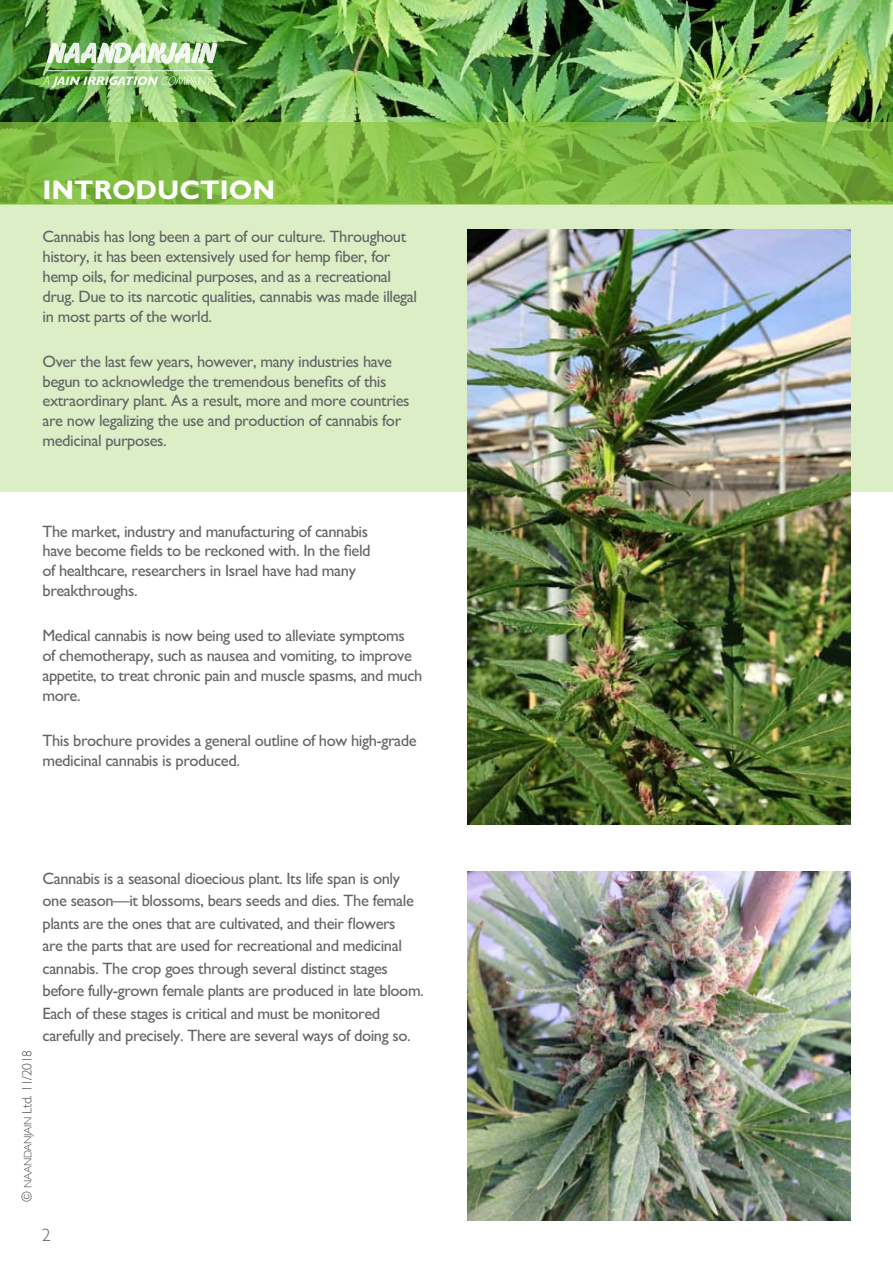
<style>
.page{position:relative;width:893px;height:1263px;background:#fff}
.page>*{position:absolute;margin:0;border:0;box-sizing:border-box;transform-origin:0 0}
.t1{font:700 27px "M Gill Sans";color:#fff}
.t2{font:300 18px "M Gill Sans";color:#636467}
.t3{font:16.5px/19.8px "M Gill Sans";letter-spacing:-.025em;color:#636467}
.t4{font:300 13.5px "M Gill Sans";letter-spacing:-.03em;color:#4d4d4f}
.s1{font-size:10.8px}
</style>
<div class="page">
<img style="left:0;top:0;width:893px;height:122px">
<div style="left:0;top:205px;width:893px;height:286px;background:#dceec5"></div>
<svg style="left:0;top:122px;width:892px;height:83px;background:#81bb44"></svg>
<svg style="left:43px;top:76px;width:170px;height:12px;background:#a0cb89"></svg>
<img style="left:47px;top:42px;width:171px;height:22px">
<hr style="left:47px;top:70px;width:166px;height:1px;background:#fff">
<hr style="left:892px;top:205px;width:1px;height:286px;background:#8cc63f">
<hr style="left:892px;top:122px;width:1px;height:83px;background:#8cc63f">
<img style="left:468px;top:230px;width:382px;height:594px">
<img style="left:468px;top:871px;width:382px;height:349px">
<h1 class="t1" style="left:43px;top:175px;width:234px">INTRODUCTION</h1>
<p class="t3" style="left:43px;top:227px;width:376px">Cannabis has long been a part of our culture. Throughout history, it has been extensively used for hemp fiber, for hemp oils, for medicinal purposes, and as a recreational drug. Due to its narcotic qualities, cannabis was made illegal in most parts of the world.</p>
<p class="t3" style="left:43px;top:352px;width:368px">Over the last few years, however, many industries have begun to acknowledge the tremendous benefits of this extraordinary plant. As a result, more and more countries are now legalizing the use and production of cannabis for medicinal purposes.</p>
<p class="t3" style="left:43px;top:521px;width:330px">The market, industry and manufacturing of cannabis have become fields to be reckoned with. In the field of healthcare, researchers in Israel have had many breakthroughs.</p>
<p class="t3" style="left:43px;top:626px;width:381px">Medical cannabis is now being used to alleviate symptoms<br>of chemotherapy, such as nausea and vomiting, to improve appetite, to treat chronic pain and muscle spasms, and much more.</p>
<p class="t3" style="left:43px;top:731px;width:376px">This brochure provides a general outline of how high-grade medicinal cannabis is produced.</p>
<p class="t4" style="left:20px;top:1202px;width:153px;rotate:-90deg">© <span class="s1">NAANDANJAIN</span> Ltd. 11/2018</p>
<p class="t3" style="left:43px;top:867px;width:383px;line-height:22.5px">Cannabis is a seasonal dioecious plant. Its life span is only one season—it blossoms, bears seeds and dies. The female plants are the ones that are cultivated, and their flowers<br>are the parts that are used for recreational and medicinal cannabis. The crop goes through several distinct stages before fully-grown female plants are produced in late bloom.<br>Each of these stages is critical and must be monitored carefully and precisely. There are several ways of doing so.</p>
<p class="t2" style="left:42px;top:1225px;width:10px">2</p>
</div>
